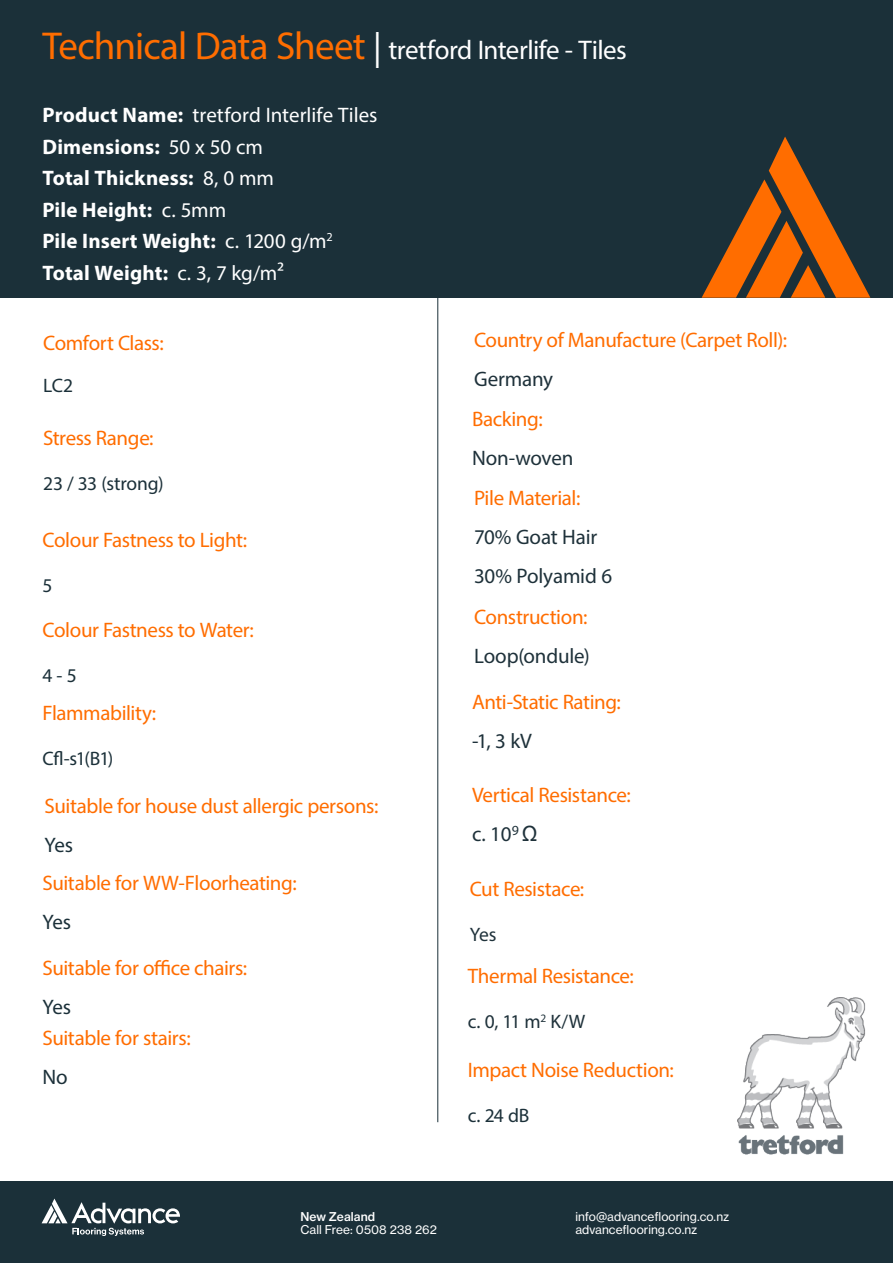
<style>
.page{position:relative;width:893px;height:1263px;background:#fff}
.page>*{position:absolute;margin:0;border:0;box-sizing:border-box;transform-origin:0 0}
.t1{font:27px "Myriad Pro";letter-spacing:-.02em;color:#fff}
.t2{font:21px "Myriad Pro";letter-spacing:-.02em;color:#ff6d00}
.t3{font:700 21px "Myriad Pro";letter-spacing:.005em;color:#fff}
.t4{font:21px "Myriad Pro";letter-spacing:-.005em;color:#1e313a}
.t5{font:21px "Myriad Pro";color:#fff}
.t6{font:21px "Myriad Pro";letter-spacing:-.01em;color:#1b3039}
.t7{font:19.5px "Myriad Pro";letter-spacing:-.01em;color:#1b3039}
.t8{font:19.5px "Myriad Pro";color:#1e313a}
.t9{font:12px/13.5px "N Haas Grotesk TX Pro 55 Rg";letter-spacing:.005em;color:#fff}
.s1{font-size:39px;color:#ff6d00}
.s2{font-size:36px}
.s3{font-weight:700}
.s4{font-weight:400}
.s5{font-family:"Arial"}
.s6{font-family:"N Haas Grotesk TX Pro 65 Md"}
</style>
<div class="page">
<div style="left:0;top:1182px;width:893px;height:81px;background:#1b3039"></div>
<div style="left:0;top:0;width:893px;height:298px;background:#1b3039"></div>
<hr style="left:438px;top:296px;width:1px;height:826px;background:#1b3039">
<svg style="left:42px;top:1198px;width:138px;height:38px"></svg>
<svg style="left:702px;top:137px;width:168px;height:161px"></svg>
<img style="left:738px;top:997px;width:127px;height:157px">
<p class="t1" style="left:43px;top:33px;width:586px"><span class="s1">Technical Data Sheet</span> <span class="s2">|</span> tretford Interlife - Tiles</p>
<p class="t5" style="left:43px;top:102px;width:337px"><span class="s3">Product Name:</span> tretford Interlife Tiles</p>
<p class="t3" style="left:43px;top:133px;width:222px">Dimensions: <span class="s4">50 x 50 cm</span></p>
<p class="t3" style="left:43px;top:164px;width:233px">Total Thickness: <span class="s4">8, 0 mm</span></p>
<p class="t3" style="left:43px;top:196px;width:185px">Pile Height: <span class="s4">c. 5mm</span></p>
<p class="t3" style="left:43px;top:227px;width:292px">Pile Insert Weight: <span class="s4">c. 1200 g/m</span><sup>2</sup></p>
<p class="t3" style="left:43px;top:259px;width:243px">Total Weight: <span class="s4">c. 3, 7 kg/m2</span></p>
<p class="t2" style="left:43px;top:330px;width:122px">Comfort Class:</p>
<p class="t7" style="left:43px;top:373px;width:31px">LC2</p>
<p class="t2" style="left:43px;top:425px;width:112px">Stress Range:</p>
<p class="t7" style="left:43px;top:472px;width:122px">23 / 33 (strong)</p>
<p class="t2" style="left:43px;top:527px;width:206px">Colour Fastness to Light:</p>
<p class="t7" style="left:43px;top:574px;width:12px">5</p>
<p class="t2" style="left:43px;top:617px;width:213px">Colour Fastness to Water:</p>
<p class="t7" style="left:43px;top:663px;width:36px">4 - 5</p>
<p class="t2" style="left:43px;top:699px;width:115px">Flammability:</p>
<p class="t7" style="left:43px;top:746px;width:72px">Cfl-s1(B1)</p>
<p class="t2" style="left:45px;top:793px;width:335px">Suitable for house dust allergic persons:</p>
<p class="t6" style="left:45px;top:832px;width:30px">Yes</p>
<p class="t2" style="left:43px;top:870px;width:256px">Suitable for WW-Floorheating:</p>
<p class="t6" style="left:43px;top:909px;width:30px">Yes</p>
<p class="t2" style="left:43px;top:955px;width:206px">Suitable for office chairs:</p>
<p class="t6" style="left:43px;top:994px;width:30px">Yes</p>
<p class="t2" style="left:43px;top:1025px;width:150px">Suitable for stairs:</p>
<p class="t6" style="left:43px;top:1064px;width:27px">No</p>
<p class="t2" style="left:474px;top:327px;width:314px">Country of Manufacture (Carpet Roll):</p>
<p class="t4" style="left:474px;top:366px;width:80px">Germany</p>
<p class="t2" style="left:472px;top:406px;width:72px">Backing:</p>
<p class="t4" style="left:472px;top:445px;width:103px">Non-woven</p>
<p class="t2" style="left:474px;top:485px;width:108px">Pile Material:</p>
<p class="t4" style="left:474px;top:524px;width:125px">70% Goat Hair</p>
<p class="t4" style="left:474px;top:563px;width:139px">30% Polyamid 6</p>
<p class="t2" style="left:474px;top:604px;width:115px">Construction:</p>
<p class="t4" style="left:474px;top:643px;width:117px">Loop(ondule)</p>
<p class="t2" style="left:472px;top:689px;width:150px">Anti-Static Rating:</p>
<p class="t4" style="left:472px;top:728px;width:61px">-1, 3 kV</p>
<p class="t2" style="left:472px;top:782px;width:160px">Vertical Resistance:</p>
<p class="t4" style="left:472px;top:821px;width:67px">c. 10<sup>9</sup> <span class="s5">Ω</span></p>
<p class="t2" style="left:470px;top:876px;width:116px">Cut Resistace:</p>
<p class="t8" style="left:470px;top:922px;width:28px">Yes</p>
<p class="t2" style="left:468px;top:963px;width:168px">Thermal Resistance:</p>
<p class="t8" style="left:468px;top:1010px;width:119px">c. 0, 11 m<sup>2</sup> K/W</p>
<p class="t2" style="left:468px;top:1057px;width:208px">Impact Noise Reduction:</p>
<p class="t7" style="left:468px;top:1103px;width:63px">c. 24 dB</p>
<p class="t9" style="left:300px;top:1210px;width:138px"><span class="s6">New Zealand<br></span>Call Free: 0508 238 262</p>
<p class="t9" style="left:575px;top:1210px;width:155px">info@advanceflooring.co.nz</p>
<p class="t9" style="left:575px;top:1223px;width:123px">advanceflooring.co.nz</p>
</div>
